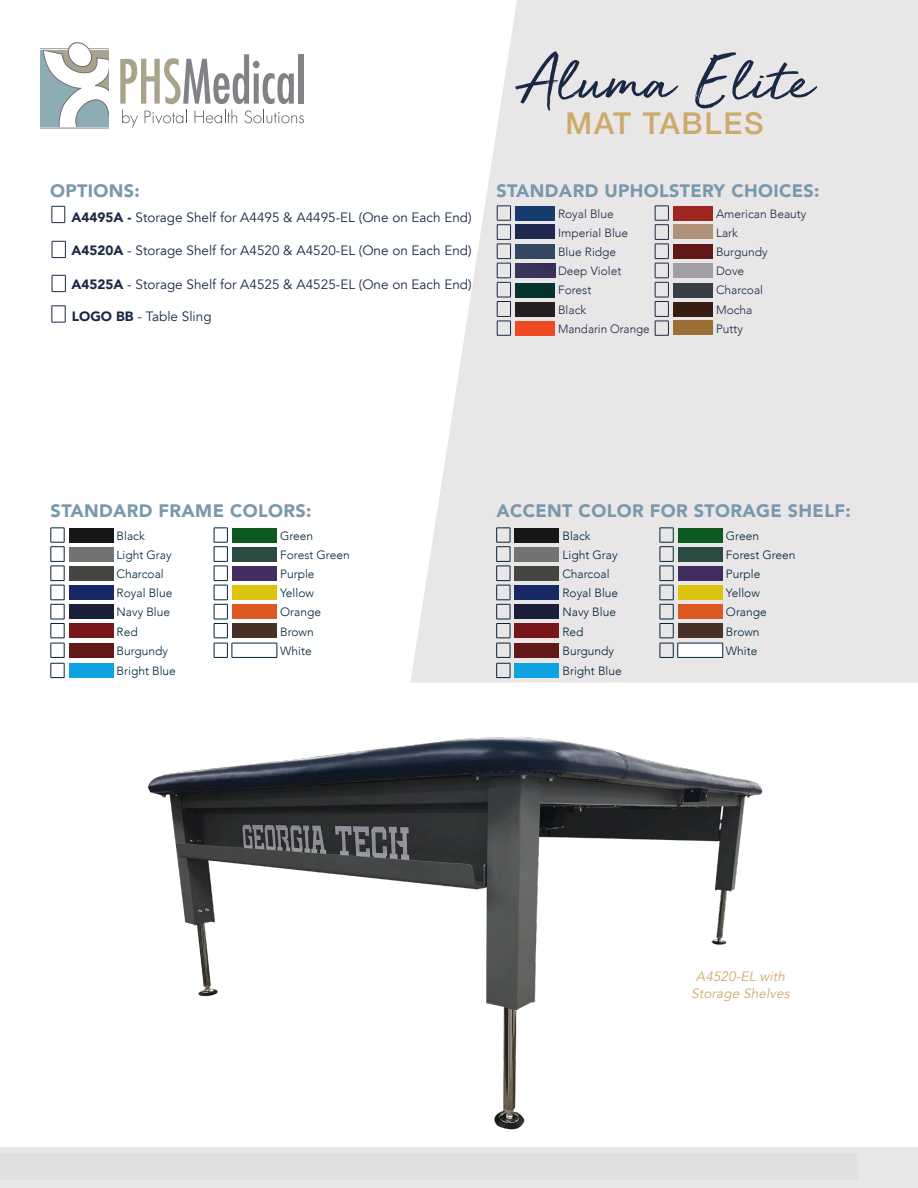
<style>
.page{position:relative;width:918px;height:1188px;background:#fff}
.page>*{position:absolute;margin:0;border:0;box-sizing:border-box;transform-origin:0 0}
.Feature_Header{font:67.5px "Golden Plains";color:#192944}
.Feature_Header-2{font:500 30px "Helvetica Neue";letter-spacing:.06em;color:#ccaa6b}
.t1{font:900 18px "Avenir";letter-spacing:.02em;color:#7898ac}
.t2{font:13.5px "Avenir";color:#192944}
.t3{font:italic 13.5px/16.5px "Avenir";color:#ccaa6b;text-align:center}
.t4{font:300 12px "Avenir";color:#002539}
.t5{font:300 12px "Avenir";color:#192944}
.s1{font-weight:900}
</style>
<div class="page">
<div style="left:0;top:1148px;width:918px;height:40px;background:#e9e6e8"></div>
<svg style="left:410px;top:0;width:508px;height:683px;background:#eae8ea"></svg>
<svg style="left:120px;top:54px;width:184px;height:74px"></svg>
<svg style="left:40px;top:42px;width:69px;height:85px"></svg>
<hr style="left:40px;top:128px;width:69px;height:1px;background:#808285">
<div style="left:69px;top:528px;width:44px;height:14px;background:#171816"></div>
<div style="left:232px;top:528px;width:45px;height:14px;background:#0e5822"></div>
<div style="left:69px;top:547px;width:44px;height:14px;background:#737373"></div>
<div style="left:232px;top:547px;width:45px;height:14px;background:#2b4a42"></div>
<div style="left:69px;top:566px;width:44px;height:15px;background:#454542"></div>
<div style="left:232px;top:566px;width:45px;height:15px;background:#412d5f"></div>
<div style="left:69px;top:585px;width:44px;height:15px;background:#172964"></div>
<div style="left:232px;top:585px;width:45px;height:15px;background:#dbc30e"></div>
<div style="left:69px;top:604px;width:44px;height:15px;background:#1a203a"></div>
<div style="left:232px;top:604px;width:45px;height:15px;background:#dc5924"></div>
<div style="left:69px;top:624px;width:44px;height:14px;background:#78171a"></div>
<div style="left:232px;top:624px;width:45px;height:14px;background:#483127"></div>
<div style="left:69px;top:643px;width:44px;height:14px;background:#631818"></div>
<div style="left:69px;top:663px;width:44px;height:15px;background:#0fa2e0"></div>
<svg style="left:51px;top:528px;width:14px;height:150px"></svg>
<svg style="left:214px;top:528px;width:19px;height:130px"></svg>
<hr style="left:232px;top:643px;width:45px;height:1px;background:#002539">
<hr style="left:232px;top:657px;width:45px;height:1px;background:#002539">
<svg style="left:277px;top:643px;width:1px;height:14px"></svg>
<div style="left:515px;top:528px;width:44px;height:14px;background:#171816"></div>
<div style="left:678px;top:528px;width:45px;height:14px;background:#0e5822"></div>
<div style="left:515px;top:547px;width:44px;height:14px;background:#737373"></div>
<div style="left:678px;top:547px;width:45px;height:14px;background:#2b4a42"></div>
<div style="left:515px;top:566px;width:44px;height:15px;background:#454542"></div>
<div style="left:678px;top:566px;width:45px;height:15px;background:#412d5f"></div>
<div style="left:515px;top:585px;width:44px;height:15px;background:#172964"></div>
<div style="left:678px;top:585px;width:45px;height:15px;background:#dbc30e"></div>
<div style="left:515px;top:604px;width:44px;height:15px;background:#1a203a"></div>
<div style="left:678px;top:604px;width:45px;height:15px;background:#dc5924"></div>
<div style="left:515px;top:624px;width:44px;height:14px;background:#78171a"></div>
<div style="left:678px;top:624px;width:45px;height:14px;background:#483127"></div>
<div style="left:515px;top:643px;width:44px;height:14px;background:#631818"></div>
<div style="left:678px;top:643px;width:45px;height:14px;background:#fff"></div>
<div style="left:515px;top:663px;width:44px;height:15px;background:#0fa2e0"></div>
<svg style="left:496px;top:528px;width:15px;height:150px;background:#bcc0c6"></svg>
<svg style="left:660px;top:528px;width:19px;height:130px;background:#c5c6c9"></svg>
<hr style="left:678px;top:643px;width:45px;height:1px;background:#002539">
<hr style="left:678px;top:657px;width:45px;height:1px;background:#002539">
<svg style="left:722px;top:643px;width:1px;height:14px"></svg>
<svg style="left:52px;top:206px;width:14px;height:17px"></svg>
<svg style="left:52px;top:241px;width:14px;height:17px"></svg>
<svg style="left:52px;top:275px;width:14px;height:17px"></svg>
<svg style="left:52px;top:306px;width:14px;height:17px"></svg>
<svg style="left:497px;top:206px;width:14px;height:130px;background:#c1c2c8"></svg>
<svg style="left:655px;top:206px;width:14px;height:130px;background:#c1c2c9"></svg>
<div style="left:515px;top:206px;width:40px;height:14px;background:#163c6d"></div>
<div style="left:515px;top:284px;width:40px;height:14px;background:#05332d"></div>
<div style="left:515px;top:225px;width:40px;height:14px;background:#1f2950"></div>
<div style="left:515px;top:302px;width:40px;height:14px;background:#231f20"></div>
<div style="left:515px;top:245px;width:40px;height:14px;background:#334761"></div>
<div style="left:674px;top:263px;width:39px;height:15px;background:#a29fa4"></div>
<div style="left:674px;top:206px;width:39px;height:14px;background:#a02622"></div>
<div style="left:674px;top:284px;width:39px;height:14px;background:#373e44"></div>
<div style="left:674px;top:225px;width:39px;height:14px;background:#af917a"></div>
<div style="left:674px;top:302px;width:39px;height:14px;background:#391c12"></div>
<div style="left:674px;top:245px;width:39px;height:14px;background:#631818"></div>
<img style="left:515px;top:263px;width:40px;height:15px">
<div style="left:515px;top:321px;width:40px;height:15px;background:#f04823"></div>
<div style="left:673px;top:321px;width:40px;height:14px;background:#9a6f35"></div>
<img style="left:146px;top:737px;width:626px;height:411px">
<div style="left:0;top:1153px;width:858px;height:27px;background:#e0e0e0"></div>
<p class="t1" style="left:50px;top:175px;width:91px">OPTIONS:</p>
<p class="t2" style="left:72px;top:209px;width:402px"><span class="s1">A4495A -</span> Storage Shelf for A4495 &amp; A4495-EL (One on Each End)</p>
<p class="t2" style="left:72px;top:242px;width:402px"><span class="s1">A4520A</span> - Storage Shelf for A4520 &amp; A4520-EL (One on Each End)</p>
<p class="t2" style="left:72px;top:276px;width:402px"><span class="s1">A4525A</span> - Storage Shelf for A4525 &amp; A4525-EL (One on Each End)</p>
<p class="t2" style="left:72px;top:309px;width:141px"><span class="s1">LOGO BB</span> - Table Sling</p>
<p class="Feature_Header" style="left:516px;top:47px;width:300px">Aluma Elite</p>
<p class="Feature_Header-2" style="left:566px;top:99px;width:199px">MAT TABLES</p>
<p class="t1" style="left:497px;top:175px;width:324px">STANDARD UPHOLSTERY CHOICES:</p>
<p class="t5" style="left:558px;top:207px;width:57px">Royal Blue</p>
<p class="t5" style="left:716px;top:207px;width:92px">American Beauty</p>
<p class="t5" style="left:558px;top:225px;width:72px">Imperial Blue</p>
<p class="t5" style="left:716px;top:225px;width:23px">Lark</p>
<p class="t5" style="left:558px;top:245px;width:60px">Blue Ridge</p>
<p class="t5" style="left:716px;top:245px;width:53px">Burgundy</p>
<p class="t5" style="left:558px;top:264px;width:65px">Deep Violet</p>
<p class="t5" style="left:716px;top:264px;width:30px">Dove</p>
<p class="t5" style="left:558px;top:283px;width:35px">Forest</p>
<p class="t5" style="left:716px;top:283px;width:49px">Charcoal</p>
<p class="t5" style="left:558px;top:302px;width:30px">Black</p>
<p class="t5" style="left:716px;top:302px;width:38px">Mocha</p>
<p class="t5" style="left:558px;top:322px;width:93px">Mandarin Orange</p>
<p class="t5" style="left:716px;top:322px;width:29px">Putty</p>
<p class="t1" style="left:51px;top:495px;width:262px">STANDARD FRAME COLORS:</p>
<p class="t4" style="left:117px;top:529px;width:30px">Black</p>
<p class="t4" style="left:280px;top:529px;width:35px">Green</p>
<p class="t4" style="left:117px;top:547px;width:57px">Light Gray</p>
<p class="t4" style="left:280px;top:547px;width:71px">Forest Green</p>
<p class="t4" style="left:117px;top:567px;width:49px">Charcoal</p>
<p class="t4" style="left:280px;top:567px;width:36px">Purple</p>
<p class="t4" style="left:117px;top:586px;width:57px">Royal Blue</p>
<p class="t4" style="left:280px;top:586px;width:35px">Yellow</p>
<p class="t4" style="left:117px;top:605px;width:55px">Navy Blue</p>
<p class="t4" style="left:280px;top:605px;width:42px">Orange</p>
<p class="t4" style="left:117px;top:624px;width:23px">Red</p>
<p class="t4" style="left:280px;top:624px;width:35px">Brown</p>
<p class="t4" style="left:117px;top:644px;width:53px">Burgundy</p>
<p class="t4" style="left:280px;top:644px;width:33px">White</p>
<p class="t4" style="left:117px;top:664px;width:61px">Bright Blue</p>
<p class="t1" style="left:497px;top:495px;width:356px">ACCENT COLOR FOR STORAGE SHELF:</p>
<p class="t4" style="left:562px;top:529px;width:30px">Black</p>
<p class="t4" style="left:726px;top:529px;width:35px">Green</p>
<p class="t4" style="left:562px;top:547px;width:57px">Light Gray</p>
<p class="t4" style="left:726px;top:547px;width:71px">Forest Green</p>
<p class="t4" style="left:562px;top:567px;width:49px">Charcoal</p>
<p class="t4" style="left:726px;top:567px;width:36px">Purple</p>
<p class="t4" style="left:562px;top:586px;width:57px">Royal Blue</p>
<p class="t4" style="left:726px;top:586px;width:35px">Yellow</p>
<p class="t4" style="left:562px;top:605px;width:55px">Navy Blue</p>
<p class="t4" style="left:726px;top:605px;width:42px">Orange</p>
<p class="t4" style="left:562px;top:624px;width:23px">Red</p>
<p class="t4" style="left:726px;top:624px;width:35px">Brown</p>
<p class="t4" style="left:562px;top:644px;width:53px">Burgundy</p>
<p class="t4" style="left:726px;top:644px;width:33px">White</p>
<p class="t4" style="left:562px;top:664px;width:61px">Bright Blue</p>
<p class="t3" style="left:691px;top:969px;width:103px">A4520-EL with<br>Storage Shelves</p>
</div>
